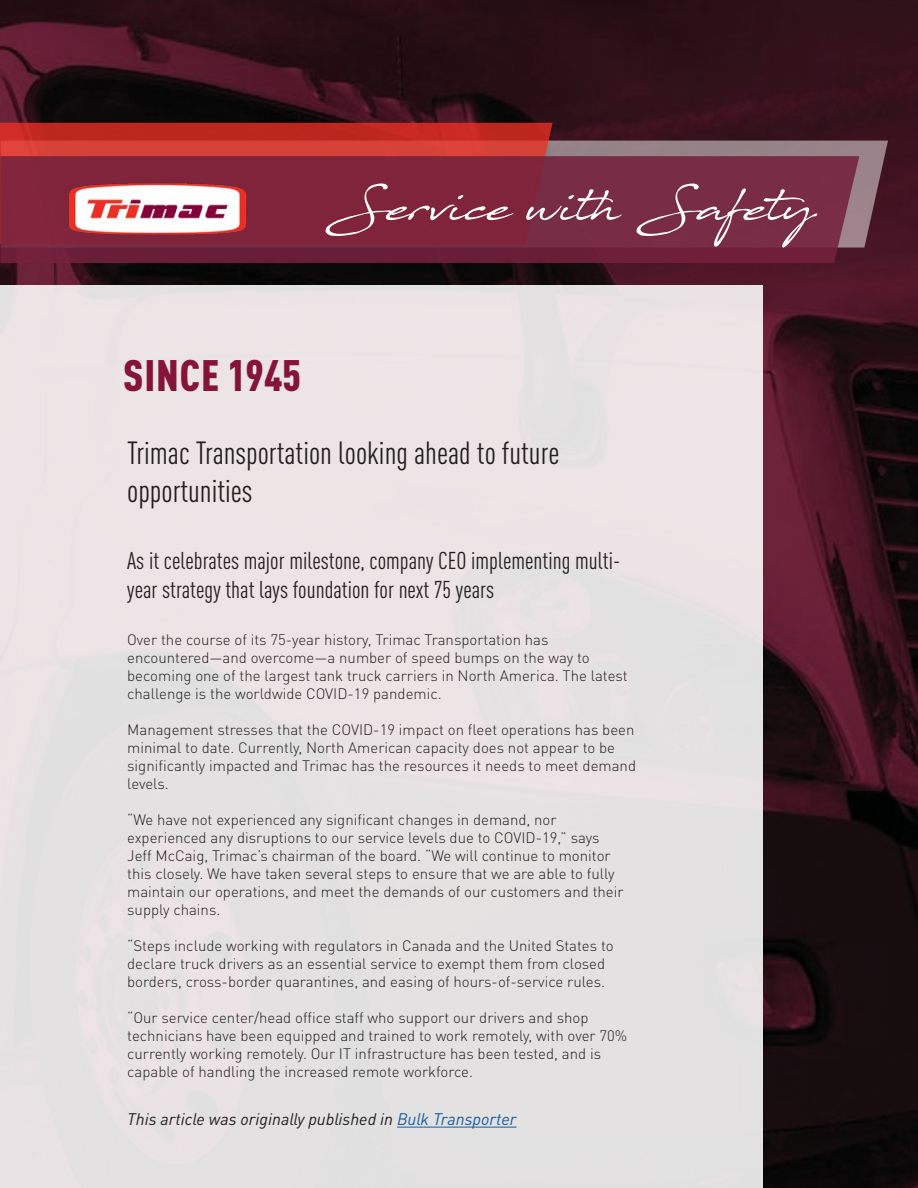
<style>
.page{position:relative;width:918px;height:1188px;background:#fff}
.page>*{position:absolute;margin:0;border:0;box-sizing:border-box;transform-origin:0 0}
.t1{font:900 condensed 43.5px "DIN Pro";letter-spacing:.02em;color:#85143a}
.t2{font:condensed 31.65px/38px "DIN Pro";color:#231f20}
.t3{font:condensed 24px/28.8px "DIN Pro";color:#231f20}
.t4{font:italic 16.65px "DIN Pro";color:#231f20}
.t5{font:300 15px/18px "DIN Pro";color:#231f20}
.s1{color:#175d9e}
</style>
<div class="page">
<img style="left:0;top:0;width:918px;height:1188px">
<svg style="left:553px;top:141px;width:335px;height:107px;background:#897078"></svg>
<svg style="left:0;top:123px;width:553px;height:33px;background:#c9332b"></svg>
<svg style="left:0;top:156px;width:859px;height:107px;background:#79263e"></svg>
<svg style="left:325px;top:183px;width:493px;height:65px;background:#873b52"></svg>
<div style="left:0;top:285px;width:763px;height:903px;background:#e6e2e3"></div>
<img style="left:66px;top:181px;width:183px;height:57px">
<hr style="left:397px;top:1127px;width:120px;height:1px;background:#175d9e">
<p class="t1" style="left:123px;top:342px;width:179px">SINCE 1945</p>
<p class="t2" style="left:127px;top:432px;width:434px">Trimac Transportation looking ahead to future opportunities</p>
<p class="t3" style="left:127px;top:544px;width:495px">As it celebrates major milestone, company CEO implementing multi&shy;year strategy that lays foundation for next 75 years</p>
<p class="t5" style="left:127px;top:629px;width:502px">Over the course of its 75-year history, Trimac Transportation has encountered—and overcome—a number of speed bumps on the way to becoming one of the largest tank truck carriers in North America. The latest challenge is the worldwide COVID-19 pandemic.</p>
<p class="t5" style="left:127px;top:719px;width:510px">Management stresses that the COVID-19 impact on fleet operations has been minimal to date. Currently, North American capacity does not appear to be significantly impacted and Trimac has the resources it needs to meet demand levels.</p>
<p class="t5" style="left:127px;top:809px;width:498px">“We have not experienced any significant changes in demand, nor experienced any disruptions to our service levels due to COVID-19,” says Jeff McCaig, Trimac’s chairman of the board. “We will continue to monitor this closely. We have taken several steps to ensure that we are able to fully maintain our operations, and meet the demands of our customers and their supply chains.</p>
<p class="t5" style="left:127px;top:935px;width:488px">“Steps include working with regulators in Canada and the United States to declare truck drivers as an essential service to exempt them from closed borders, cross-border quarantines, and easing of hours-of-service rules.</p>
<p class="t5" style="left:127px;top:1007px;width:502px">“Our service center/head office staff who support our drivers and shop technicians have been equipped and trained to work remotely, with over 70% currently working remotely. Our IT infrastructure has been tested, and is capable of handling the increased remote workforce.</p>
<p class="t4" style="left:127px;top:1106px;width:391px">This article was originally published in <span class="s1">Bulk Transporter</span></p>
</div>
